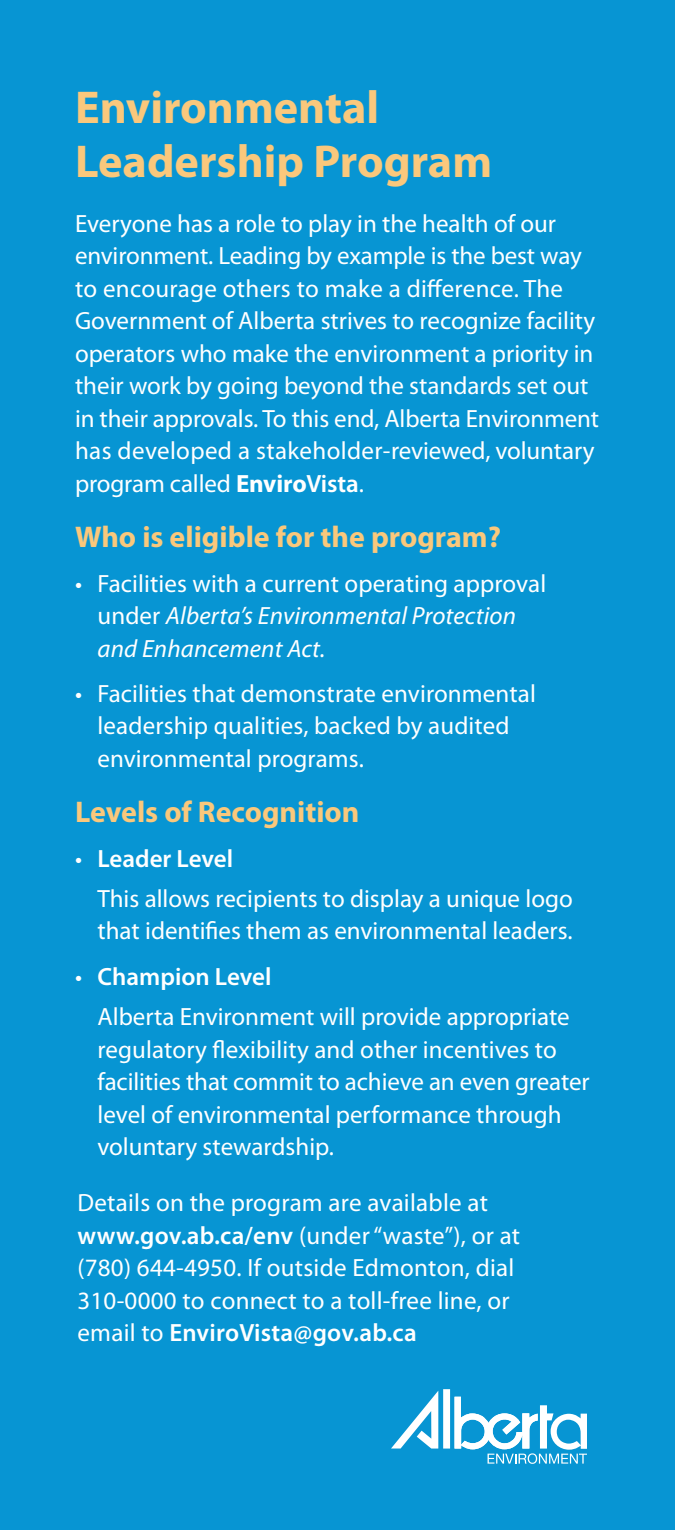
<style>
.page{position:relative;width:675px;height:1530px;background:#0795d3}
.page>*{position:absolute;margin:0;border:0;box-sizing:border-box;transform-origin:0 0}
.t1{font:700 46.25px/53.8px "Myriad Pro";color:#fac87c}
.t2{font:700 30px "Myriad Pro";color:#fac87c}
.t3{font:25px/32.5px "Myriad Pro";color:#fff}
.t4{font:italic 25px/32.5px "Myriad Pro";letter-spacing:.005em;color:#fff}
.s1{font-weight:700}
.s2{font-weight:600}
.s3{font-style:normal}
</style>
<div class="page">
<div style="left:443px;top:1389px;width:7px;height:60px;background:#fff"></div>
<svg style="left:391px;top:1391px;width:47px;height:58px"></svg>
<svg style="left:455px;top:1397px;width:132px;height:67px"></svg>
<h1 class="t1" style="left:75px;top:81px;width:419px">Environmental<br>Leadership Program</h1>
<p class="t3" style="left:75px;top:208px;width:526px">Everyone has a role to play in the health of our environment. Leading by example is the best way to encourage others to make a difference. The Government of Alberta strives to recognize facility operators who make the environment a priority in their work by going beyond the standards set out in their approvals. To this end, Alberta Environment has developed a stakeholder-reviewed, voluntary program called <span class="s1">Enviro</span><span class="s2">Vista</span>.</p>
<p class="t2" style="left:75px;top:520px;width:428px">Who is eligible for the program?</p>
<p class="t4" style="left:97px;top:568px;width:450px;text-indent:-22px"><span class="s3">• Facilities with a current operating approval under</span> Alberta’s Environmental Protection and Enhancement Act.</p>
<p class="t3" style="left:97px;top:678px;width:440px;text-indent:-22px">• Facilities that demonstrate environmental leadership qualities, backed by audited environmental programs.</p>
<p class="t2" style="left:75px;top:795px;width:286px">Levels of Recognition</p>
<p class="t3" style="left:98px;top:839px;width:477px;line-height:40px;text-indent:-22px">• <span class="s2">Leader Level<br></span>This allows recipients to display a unique logo</p>
<p class="t3" style="left:97px;top:915px;width:477px">that identifies them as environmental leaders.</p>
<p class="t3" style="left:97px;top:957px;width:474px;line-height:40px;text-indent:-22px">• <span class="s2">Champion Level<br></span>Alberta Environment will provide appropriate</p>
<p class="t3" style="left:97px;top:1034px;width:494px">regulatory flexibility and other incentives to facilities that commit to achieve an even greater level of environmental performance through voluntary stewardship.</p>
<p class="t3" style="left:77px;top:1187px;width:444px">Details on the program are available at <span class="s2">www.gov.ab.ca/env</span> (under “waste”), or at (780) 644-4950. If outside Edmonton, dial 310-0000 to connect to a toll-free line, or email to <span class="s2">EnviroVista@gov.ab.ca</span></p>
</div>
